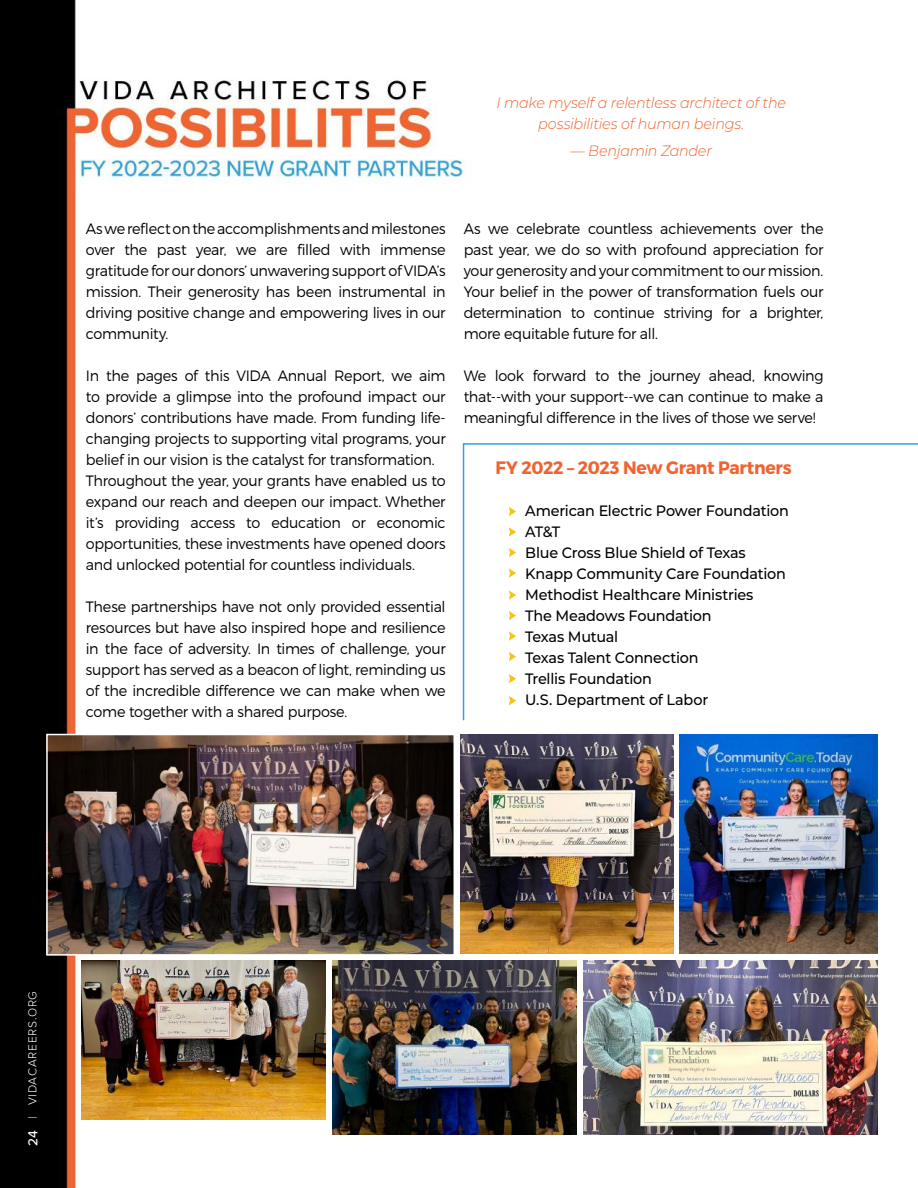
<style>
.page{position:relative;width:918px;height:1188px;background:#fff}
.page>*{position:absolute;margin:0;border:0;box-sizing:border-box;transform-origin:0 0}
.t1{font:700 18px "Montserrat";letter-spacing:-.02em;color:#ef6430;scale:.96 1}
.t2{font:300 15px/21px "Montserrat";letter-spacing:-.02em;color:#000;text-align:justify;scale:.96 1}
.t3{font:500 15px/21px "Montserrat";letter-spacing:-.015em;color:#000;scale:.96 1}
.t4{font:italic 300 15px/21px "Montserrat";letter-spacing:-.02em;color:#ef6430;text-align:center;scale:.96 1}
.t5{font:300 12px "Proxima Nova";letter-spacing:.06em;color:#fff}
.s1{font-weight:500;font-size:13.5px}
</style>
<div class="page">
<img style="left:0;top:0;width:878px;height:1188px">
<svg style="left:462px;top:442px;width:456px;height:280px"></svg>
<img style="left:49px;top:737px;width:403px;height:216px">
<div style="left:46px;top:734px;width:409px;height:222px;border:2px solid #fff"></div>
<img style="left:461px;top:735px;width:212px;height:219px">
<img style="left:679px;top:735px;width:199px;height:219px">
<img style="left:82px;top:960px;width:244px;height:159px">
<img style="left:332px;top:960px;width:245px;height:174px">
<img style="left:583px;top:960px;width:295px;height:174px">
<p class="t4" style="left:496px;top:92px;width:303px">I make myself a relentless architect of the possibilities of human beings.</p>
<p class="t4" style="left:570px;top:140px;width:149px">— Benjamin Zander</p>
<p class="t2" style="left:86px;top:218px;width:376px">As we reflect on the accomplishments and milestones over the past year, we are filled with immense gratitude for our donors’ unwavering support of VIDA’s mission. Their generosity has been instrumental in driving positive change and empowering lives in our community.</p>
<p class="t2" style="left:86px;top:365px;width:376px;text-align:left">In the pages of this VIDA Annual Report, we aim to provide a glimpse into the profound impact our donors’ contributions have made. From funding life&shy;changing projects to supporting vital programs, your belief in our vision is the catalyst for transformation.<br>Throughout the year, your grants have enabled us to expand our reach and deepen our impact. Whether it’s providing access to education or economic opportunities, these investments have opened doors and unlocked potential for countless individuals.</p>
<p class="t2" style="left:86px;top:596px;width:376px">These partnerships have not only provided essential resources but have also inspired hope and resilience in the face of adversity. In times of challenge, your support has served as a beacon of light, reminding us of the incredible difference we can make when we come together with a shared purpose.</p>
<p class="t2" style="left:464px;top:218px;width:376px">As we celebrate countless achievements over the past year, we do so with profound appreciation for your generosity and your commitment to our mission.<br>Your belief in the power of transformation fuels our determination to continue striving for a brighter, more equitable future for all.</p>
<p class="t2" style="left:464px;top:365px;width:376px">We look forward to the journey ahead, knowing that--with your support--we can continue to make a meaningful difference in the lives of those we serve!</p>
<p class="t1" style="left:496px;top:457px;width:310px">FY 2022 – 2023 New Grant Partners</p>
<p class="t3" style="left:525px;top:500px;width:276px">American Electric Power Foundation<br>AT&amp;T<br>Blue Cross Blue Shield of Texas<br>Knapp Community Care Foundation<br>Methodist Healthcare Ministries<br>The Meadows Foundation<br>Texas Mutual<br>Texas Talent Connection<br>Trellis Foundation<br>U.S. Department of Labor</p>
<p class="t5" style="left:24px;top:1146px;width:156px;rotate:-90deg"><span class="s1">24</span> | VIDACAREERS.ORG</p>
</div>
